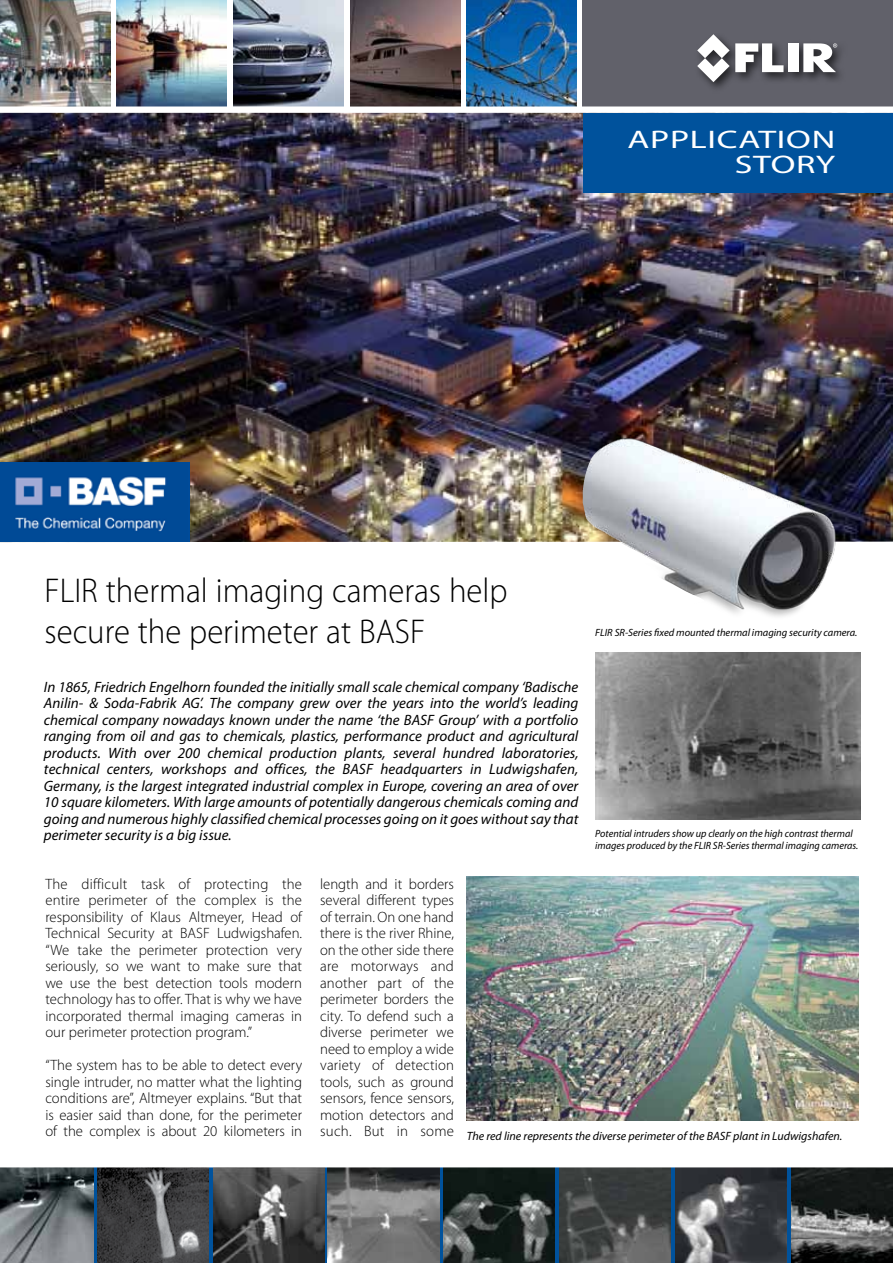
<style>
.page{position:relative;width:893px;height:1263px;background:#fff}
.page>*{position:absolute;margin:0;border:0;box-sizing:border-box;transform-origin:0 0}
.t1{font:300 34.5px/41.4px "Myriad Pro";color:#000;scale:.95 1}
.t2{font:25.5px/25.5px "Myriad Pro";letter-spacing:.02em;color:#fff;text-align:right;scale:1.41 1}
.t3{font:300 15px/16.5px "Myriad Pro";color:#000;text-align:justify}
.t4{font:italic 15px/16.5px "Myriad Pro";color:#000;text-align:justify}
.t5{font:italic 12px "Myriad Pro";color:#000}
.t6{font:italic 10.5px/12.6px "Myriad Pro";color:#000}
</style>
<div class="page">
<img style="left:0;top:113px;width:893px;height:429px">
<div style="left:583px;top:0;width:310px;height:107px;background:#61616a"></div>
<svg style="left:93px;top:1167px;width:698px;height:96px;background:#11528e"></svg>
<div style="left:694px;top:31px;width:155px;height:63px;background:#000;opacity:.66"></div>
<div style="left:788px;top:43px;width:10px;height:29px;background:#fff"></div>
<svg style="left:697px;top:34px;width:86px;height:48px"></svg>
<svg style="left:803px;top:43px;width:34px;height:29px"></svg>
<img style="left:467px;top:0;width:110px;height:106px">
<img style="left:350px;top:0;width:110px;height:106px">
<img style="left:233px;top:0;width:110px;height:106px">
<img style="left:117px;top:0;width:110px;height:106px">
<img style="left:0;top:0;width:110px;height:106px">
<div style="left:0;top:106px;width:893px;height:6px;background:#fff"></div>
<div style="left:583px;top:113px;width:310px;height:80px;background:#00529c"></div>
<img style="left:328px;top:1167px;width:111px;height:96px">
<img style="left:0;top:1167px;width:93px;height:96px">
<img style="left:444px;top:1167px;width:111px;height:96px">
<img style="left:98px;top:1167px;width:111px;height:96px">
<img style="left:559px;top:1167px;width:112px;height:96px">
<img style="left:213px;top:1167px;width:112px;height:96px">
<img style="left:675px;top:1167px;width:111px;height:96px">
<img style="left:791px;top:1167px;width:102px;height:96px">
<img style="left:583px;top:413px;width:133px;height:191px">
<img style="left:467px;top:876px;width:392px;height:244px">
<img style="left:595px;top:652px;width:265px;height:168px">
<img style="left:0;top:462px;width:189px;height:80px">
<h2 class="t2" style="left:628px;top:126px;width:149px">APPLICATION<br>STORY</h2>
<h1 class="t1" style="left:45px;top:570px;width:489px">FLIR thermal imaging cameras help secure the perimeter at BASF</h1>
<p class="t4" style="left:44px;top:678px;width:536px">In 1865, Friedrich Engelhorn founded the initially small scale chemical company ‘Badische Anilin- &amp; Soda-Fabrik AG’. The company grew over the years into the world’s leading chemical company nowadays known under the name ‘the BASF Group’ with a portfolio ranging from oil and gas to chemicals, plastics, performance product and agricultural products. With over 200 chemical production plants, several hundred laboratories, technical centers, workshops and offices, the BASF headquarters in Ludwigshafen, Germany, is the largest integrated industrial complex in Europe, covering an area of over 10 square kilometers. With large amounts of potentially dangerous chemicals coming and going and numerous highly classified chemical processes going on it goes without say that perimeter security is a big issue.</p>
<p class="t6" style="left:595px;top:626px;width:264px">FLIR SR-Series fixed mounted thermal imaging security camera.</p>
<p class="t6" style="left:595px;top:827px;width:264px">Potential intruders show up clearly on the high contrast thermal images produced by the FLIR SR-Series thermal imaging cameras.</p>
<p class="t3" style="left:45px;top:876px;width:258px">The difficult task of protecting the entire perimeter of the complex is the responsibility of Klaus Altmeyer, Head of Technical Security at BASF Ludwigshafen. “We take the perimeter protection very seriously, so we want to make sure that we use the best detection tools modern technology has to offer. That is why we have incorporated thermal imaging cameras in our perimeter protection program.”</p>
<p class="t3" style="left:45px;top:1057px;width:258px">“The system has to be able to detect every single intruder, no matter what the lighting conditions are”, Altmeyer explains. “But that is easier said than done, for the perimeter of the complex is about 20 kilometers in</p>
<p class="t3" style="left:320px;top:876px;width:135px">length and it borders several different types of terrain. On one hand there is the river Rhine, on the other side there are motorways and another part of the perimeter borders the city. To defend such a diverse perimeter we need to employ a wide variety of detection tools, such as ground sensors, fence sensors, motion detectors and such. But in some</p>
<p class="t5" style="left:467px;top:1129px;width:377px">The red line represents the diverse perimeter of the BASF plant in Ludwigshafen.</p>
</div>
